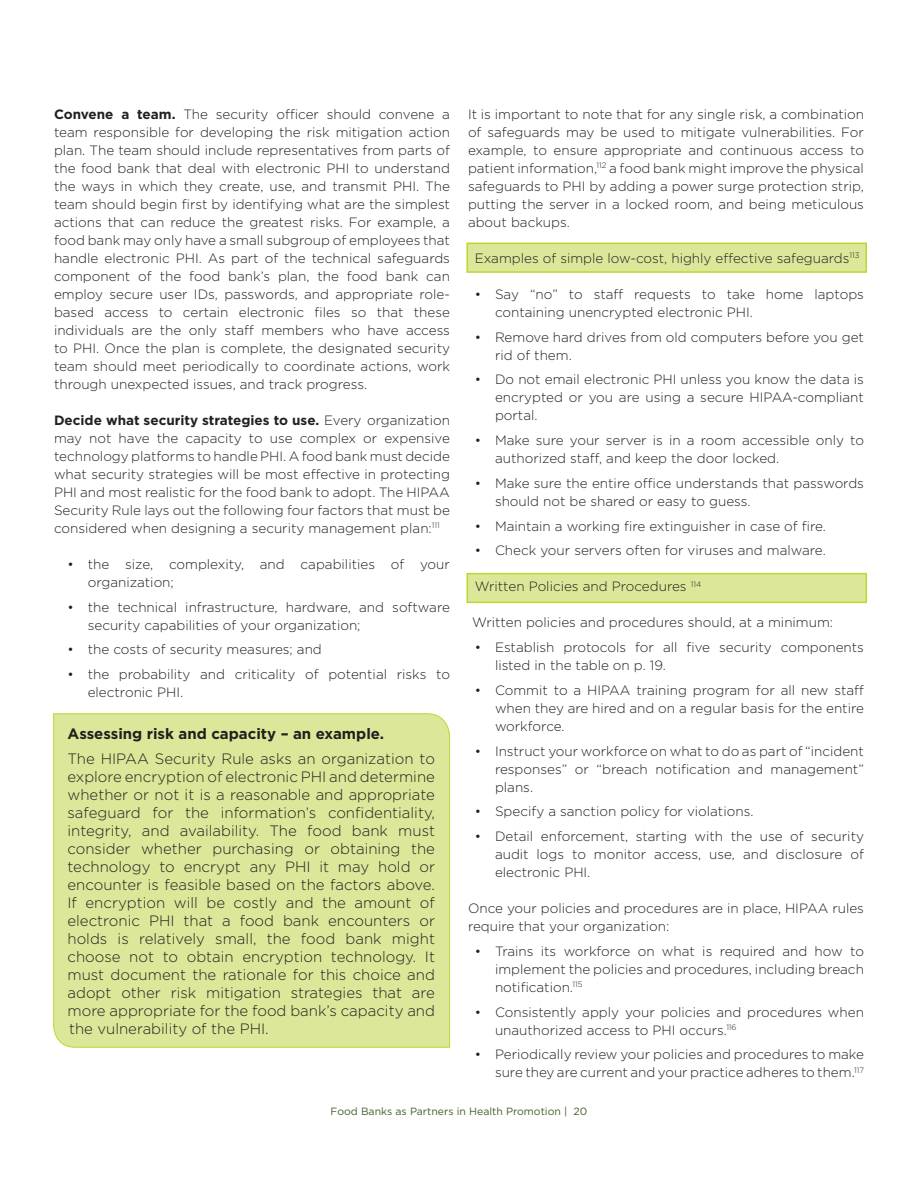
<style>
.page{position:relative;width:918px;height:1188px;background:#fff}
.page>*{position:absolute;margin:0;border:0;box-sizing:border-box;transform-origin:0 0}
.t1{font:300 15px/18px "Gotham";color:#231f20;text-align:justify}
.t2{font:700 15px "Gotham";color:#231f20}
.List_Paragraph{font:300 13.5px/18px "Gotham";color:#231f20}
.t3{font:10.5px "Gotham";color:#425f26}
.s1{font-weight:700}
</style>
<div class="page">
<div style="left:466px;top:573px;width:401px;height:30px;background:#dde799;border:2px solid #bed630"></div>
<div style="left:466px;top:243px;width:401px;height:30px;background:#dde799;border:2px solid #bed630"></div>
<div style="left:53px;top:713px;width:397px;height:335px;background:#dde799"></div>
<p class="List_Paragraph" style="left:54px;top:105px;width:398px;text-align:justify"><span class="s1">Convene a team.</span> The security officer should convene a team responsible for developing the risk mitigation action plan. The team should include representatives from parts of the food bank that deal with electronic PHI to understand the ways in which they create, use, and transmit PHI. The team should begin first by identifying what are the simplest actions that can reduce the greatest risks. For example, a food bank may only have a small subgroup of employees that handle electronic PHI. As part of the technical safeguards component of the food bank’s plan, the food bank can employ secure user IDs, passwords, and appropriate role&shy;based access to certain electronic files so that these individuals are the only staff members who have access to PHI. Once the plan is complete, the designated security team should meet periodically to coordinate actions, work through unexpected issues, and track progress.</p>
<p class="List_Paragraph" style="left:54px;top:411px;width:398px;text-align:justify"><span class="s1">Decide what security strategies to use.</span> Every organization may not have the capacity to use complex or expensive technology platforms to handle PHI. A food bank must decide what security strategies will be most effective in protecting PHI and most realistic for the food bank to adopt. The HIPAA Security Rule lays out the following four factors that must be considered when designing a security management plan:<sup>111</sup></p>
<p class="List_Paragraph" style="left:88px;top:555px;width:364px;text-indent:-20px">• the size, complexity, and capabilities of your organization;</p>
<p class="List_Paragraph" style="left:88px;top:597px;width:364px;text-indent:-20px">• the technical infrastructure, hardware, and software security capabilities of your organization;</p>
<p class="List_Paragraph" style="left:68px;top:640px;width:256px">• the costs of security measures; and</p>
<p class="List_Paragraph" style="left:88px;top:665px;width:364px;text-indent:-20px">• the probability and criticality of potential risks to electronic PHI.</p>
<p class="t2" style="left:68px;top:724px;width:318px">Assessing risk and capacity – an example.</p>
<p class="t1" style="left:68px;top:749px;width:369px">The HIPAA Security Rule asks an organization to explore encryption of electronic PHI and determine whether or not it is a reasonable and appropriate safeguard for the information’s confidentiality, integrity, and availability. The food bank must consider whether purchasing or obtaining the technology to encrypt any PHI it may hold or encounter is feasible based on the factors above.<br>If encryption will be costly and the amount of electronic PHI that a food bank encounters or holds is relatively small, the food bank might choose not to obtain encryption technology. It must document the rationale for this choice and adopt other risk mitigation strategies that are more appropriate for the food bank’s capacity and the vulnerability of the PHI.</p>
<p class="List_Paragraph" style="left:468px;top:105px;width:398px;text-align:justify">It is important to note that for any single risk, a combination of safeguards may be used to mitigate vulnerabilities. For example, to ensure appropriate and continuous access to patient information,<sup>112</sup> a food bank might improve the physical safeguards to PHI by adding a power surge protection strip, putting the server in a locked room, and being meticulous about backups.</p>
<p class="List_Paragraph" style="left:475px;top:249px;width:386px">Examples of simple low-cost, highly effective safeguards<sup>113</sup></p>
<p class="List_Paragraph" style="left:495px;top:285px;width:370px;text-indent:-20px">• Say “no” to staff requests to take home laptops containing unencrypted electronic PHI.</p>
<p class="List_Paragraph" style="left:495px;top:327px;width:370px;text-indent:-20px">• Remove hard drives from old computers before you get rid of them.</p>
<p class="List_Paragraph" style="left:495px;top:370px;width:371px;text-align:justify;text-indent:-20px">• Do not email electronic PHI unless you know the data is encrypted or you are using a secure HIPAA-compliant portal.</p>
<p class="List_Paragraph" style="left:495px;top:431px;width:371px;text-indent:-20px">• Make sure your server is in a room accessible only to authorized staff, and keep the door locked.</p>
<p class="List_Paragraph" style="left:495px;top:474px;width:370px;text-indent:-20px">• Make sure the entire office understands that passwords should not be shared or easy to guess.</p>
<p class="List_Paragraph" style="left:475px;top:516px;width:353px">• Maintain a working fire extinguisher in case of fire.</p>
<p class="List_Paragraph" style="left:475px;top:541px;width:353px">• Check your servers often for viruses and malware.</p>
<p class="List_Paragraph" style="left:475px;top:577px;width:228px">Written Policies and Procedures <sup>114</sup></p>
<p class="List_Paragraph" style="left:472px;top:613px;width:363px">Written policies and procedures should, at a minimum:</p>
<p class="List_Paragraph" style="left:495px;top:638px;width:371px;text-indent:-20px">• Establish protocols for all five security components listed in the table on p. 19.</p>
<p class="List_Paragraph" style="left:495px;top:681px;width:371px;text-align:justify;text-indent:-20px">• Commit to a HIPAA training program for all new staff when they are hired and on a regular basis for the entire workforce.</p>
<p class="List_Paragraph" style="left:495px;top:741px;width:371px;text-align:justify;text-indent:-20px">• Instruct your workforce on what to do as part of “incident responses” or “breach notification and management” plans.</p>
<p class="List_Paragraph" style="left:475px;top:802px;width:280px">• Specify a sanction policy for violations.</p>
<p class="List_Paragraph" style="left:495px;top:827px;width:371px;text-align:justify;text-indent:-20px">• Detail enforcement, starting with the use of security audit logs to monitor access, use, and disclosure of electronic PHI.</p>
<p class="List_Paragraph" style="left:468px;top:899px;width:398px">Once your policies and procedures are in place, HIPAA rules require that your organization:</p>
<p class="List_Paragraph" style="left:495px;top:942px;width:371px;text-align:justify;text-indent:-20px">• Trains its workforce on what is required and how to implement the policies and procedures, including breach notification.<sup>115</sup></p>
<p class="List_Paragraph" style="left:495px;top:1002px;width:371px;text-indent:-20px">• Consistently apply your policies and procedures when unauthorized access to PHI occurs.<sup>116</sup></p>
<p class="List_Paragraph" style="left:475px;top:1045px;width:391px;text-align:right">• Periodically review your policies and procedures to make sure they are current and your practice adheres to them.<sup>117</sup></p>
<p class="t3" style="left:331px;top:1105px;width:258px">Food Banks as Partners in Health Promotion | 20</p>
</div>
